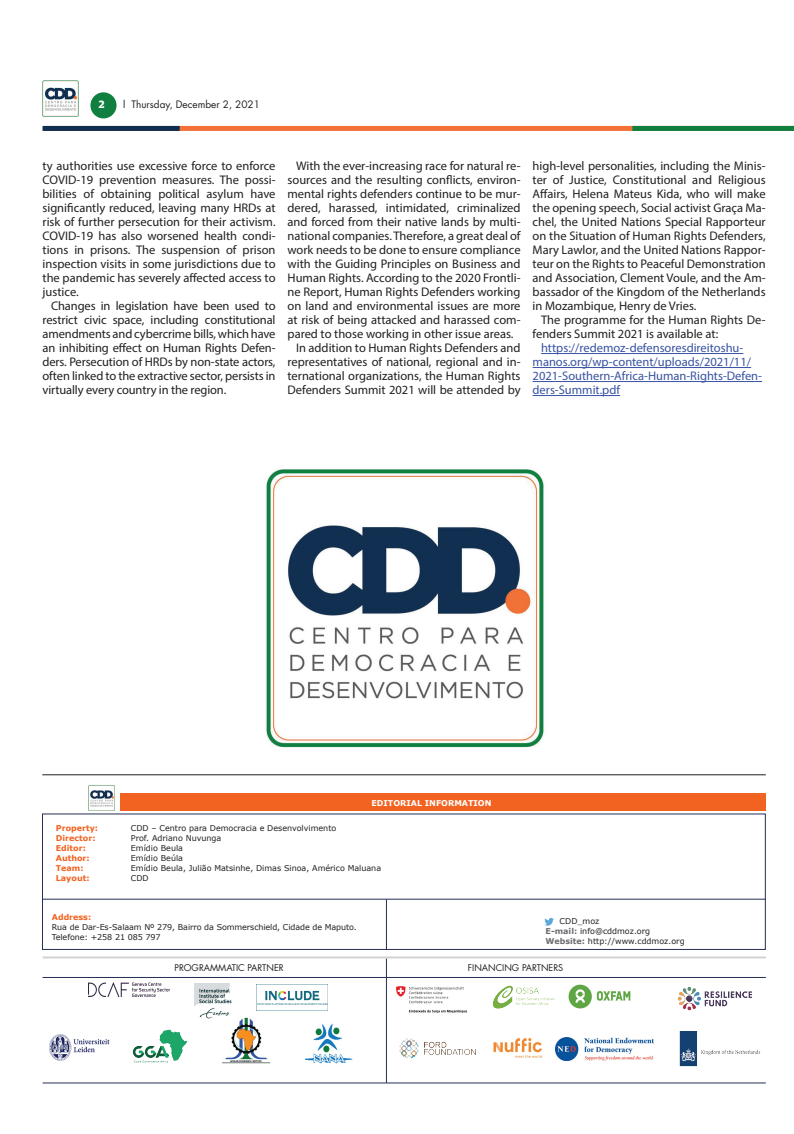
<style>
.page{position:relative;width:794px;height:1134px;background:#fff}
.page>*{position:absolute;margin:0;border:0;box-sizing:border-box;transform-origin:0 0}
.t1{font:12.5px/14px "Myriad Pro";color:#231f20;text-align:justify}
.t2{font:12.5px/14px "Myriad Pro";color:#3853a3}
.t3{font:10px "Futura LT";color:#231f20}
.t4{font:700 10px "Popular";color:#fff}
.t5{font:9px "Futura LT";color:#231f20}
.t6{font:8px/10px "Verdana";color:#231f20}
.t7{font:700 8px "Verdana";color:#f26221}
.t8{font:700 8px "Verdana";color:#fff}
.s1{font-weight:700;color:#6c6d70}
</style>
<div class="page">
<div style="left:45px;top:126px;width:749px;height:5px;background:#f37138"></div>
<div style="left:632px;top:126px;width:162px;height:5px;background:#107f40"></div>
<div style="left:43px;top:126px;width:137px;height:5px;background:#102e4f"></div>
<div style="left:90px;top:92px;width:27px;height:26px;background:#107f40;border-radius:50%"></div>
<img style="left:43px;top:81px;width:35px;height:35px">
<hr style="left:541px;top:353px;width:202px;height:1px;background:#3853a3">
<hr style="left:532px;top:367px;width:219px;height:1px;background:#3853a3">
<hr style="left:532px;top:381px;width:230px;height:1px;background:#3853a3">
<hr style="left:532px;top:395px;width:88px;height:1px;background:#3853a3">
<img style="left:266px;top:469px;width:278px;height:279px">
<div style="left:120px;top:793px;width:645px;height:18px;background:#f26221"></div>
<hr style="left:42px;top:899px;width:723px;height:1px;background:#252e53">
<hr style="left:386px;top:899px;width:1px;height:51px;background:#252e53">
<svg style="left:544px;top:917px;width:10px;height:9px"></svg>
<img style="left:89px;top:785px;width:26px;height:26px">
<hr style="left:386px;top:958px;width:1px;height:125px;background:#252e53">
<hr style="left:43px;top:956px;width:723px;height:2px;background:#d1d2d4">
<hr style="left:43px;top:977px;width:723px;height:1px;background:#252e53">
<hr style="left:43px;top:1083px;width:723px;height:1px;background:#252e53">
<img style="left:257px;top:984px;width:71px;height:26px">
<img style="left:49px;top:1035px;width:61px;height:25px">
<img style="left:88px;top:982px;width:82px;height:14px">
<img style="left:194px;top:984px;width:38px;height:35px">
<img style="left:132px;top:1029px;width:55px;height:33px">
<img style="left:221px;top:1017px;width:49px;height:47px">
<img style="left:306px;top:1023px;width:47px;height:41px">
<img style="left:397px;top:987px;width:69px;height:26px">
<img style="left:492px;top:985px;width:63px;height:24px">
<img style="left:493px;top:1038px;width:49px;height:20px">
<img style="left:555px;top:1038px;width:98px;height:23px">
<img style="left:568px;top:984px;width:62px;height:25px">
<img style="left:399px;top:1038px;width:77px;height:21px">
<img style="left:677px;top:987px;width:75px;height:24px">
<img style="left:679px;top:1031px;width:82px;height:36px">
<hr style="left:42px;top:775px;width:724px;height:1px;background:#231f20">
<p class="t4" style="left:99px;top:98px;width:7px">2</p>
<p class="t3" style="left:123px;top:98px;width:138px">l Thursday, December 2, 2021</p>
<p class="t1" style="left:43px;top:159px;width:234px">ty authorities use excessive force to enforce COVID-19 prevention measures. The possi&shy;bilities of obtaining political asylum have significantly reduced, leaving many HRDs at risk of further persecution for their activism.<br>COVID-19 has also worsened health condi&shy;tions in prisons. The suspension of prison inspection visits in some jurisdictions due to the pandemic has severely affected access to justice.</p>
<p class="t1" style="left:43px;top:299px;width:234px;text-indent:8px">Changes in legislation have been used to restrict civic space, including constitutional amendments and cybercrime bills, which have an inhibiting effect on Human Rights Defen&shy;ders. Persecution of HRDs by non-state actors, often linked to the extractive sector, persists in virtually every country in the region.</p>
<p class="t1" style="left:296px;top:159px;width:226px">With the ever-increasing race for natural re-</p>
<p class="t1" style="left:287px;top:173px;width:234px">sources and the resulting conflicts, environ-</p>
<p class="t1" style="left:287px;top:187px;width:234px">mental rights defenders continue to be mur-</p>
<p class="t1" style="left:287px;top:201px;width:234px">dered, harassed, intimidated, criminalized</p>
<p class="t1" style="left:287px;top:215px;width:234px">and forced from their native lands by multi-</p>
<p class="t1" style="left:287px;top:229px;width:234px">national companies. Therefore, a great deal of</p>
<p class="t1" style="left:287px;top:243px;width:234px">work needs to be done to ensure compliance</p>
<p class="t1" style="left:287px;top:257px;width:234px">with the Guiding Principles on Business and</p>
<p class="t1" style="left:287px;top:271px;width:234px">Human Rights. According to the 2020 Frontli-</p>
<p class="t1" style="left:287px;top:285px;width:234px">ne Report, Human Rights Defenders working</p>
<p class="t1" style="left:287px;top:299px;width:234px">on land and environmental issues are more</p>
<p class="t1" style="left:287px;top:313px;width:234px">at risk of being attacked and harassed com-</p>
<p class="t1" style="left:287px;top:327px;width:227px">pared to those working in other issue areas.</p>
<p class="t1" style="left:296px;top:341px;width:226px">In addition to Human Rights Defenders and</p>
<p class="t1" style="left:287px;top:355px;width:234px">representatives of national, regional and in-</p>
<p class="t1" style="left:287px;top:369px;width:234px">ternational organizations, the Human Rights</p>
<p class="t1" style="left:287px;top:383px;width:234px">Defenders Summit 2021 will be attended by</p>
<p class="t1" style="left:532px;top:159px;width:234px">high-level personalities, including the Minis&shy;ter of Justice, Constitutional and Religious Affairs, Helena Mateus Kida, who will make the opening speech, Social activist Graça Ma&shy;chel, the United Nations Special Rapporteur on the Situation of Human Rights Defenders, Mary Lawlor, and the United Nations Rappor&shy;teur on the Rights to Peaceful Demonstration and Association, Clement Voule, and the Am&shy;bassador of the Kingdom of the Netherlands in Mozambique, Henry de Vries.</p>
<p class="t1" style="left:532px;top:313px;width:234px;text-indent:9px">The programme for the Human Rights De&shy;fenders Summit 2021 is available at:</p>
<p class="t2" style="left:532px;top:341px;width:231px;text-indent:8px">https://redemoz-defensoresdireitoshu&shy;manos.org/wp-content/uploads/2021/11/ 2021-Southern-Africa-Human-Rights-Defen&shy;ders-Summit.pdf</p>
<p class="t8" style="left:371px;top:798px;width:121px">EDITORIAL INFORMATION</p>
<p class="t7" style="left:56px;top:823px;width:44px">Property:</p>
<p class="t6" style="left:131px;top:823px;width:207px">CDD – Centro para Democracia e Desenvolvimento</p>
<p class="t7" style="left:56px;top:833px;width:41px">Director:</p>
<p class="t6" style="left:131px;top:833px;width:92px">Prof. Adriano Nuvunga</p>
<p class="t7" style="left:56px;top:843px;width:32px">Editor:</p>
<p class="t6" style="left:131px;top:843px;width:54px">Emídio Beula</p>
<p class="t7" style="left:56px;top:853px;width:35px">Author:</p>
<p class="t6" style="left:131px;top:853px;width:54px">Emídio Beúla</p>
<p class="t7" style="left:56px;top:863px;width:29px">Team:</p>
<p class="t6" style="left:131px;top:863px;width:252px">Emídio Beula, Julião Matsinhe, Dimas Sinoa, Américo Maluana</p>
<p class="t7" style="left:56px;top:873px;width:35px">Layout:</p>
<p class="t6" style="left:131px;top:873px;width:19px">CDD</p>
<p class="t7" style="left:52px;top:911px;width:41px">Address:</p>
<p class="t6" style="left:52px;top:922px;width:306px">Rua de Dar-Es-Salaam Nº 279, Bairro da Sommerschield, Cidade de Maputo.<br>Telefone: +258 21 085 797</p>
<p class="t6" style="left:545px;top:916px;width:141px;text-indent:14px">CDD_moz<br><span class="s1">E-mail:</span> info@cddmoz.org<br><span class="s1">Website:</span> http://www.cddmoz.org</p>
<p class="t5" style="left:174px;top:962px;width:111px">PROGRAMMATIC PARTNER</p>
<p class="t5" style="left:468px;top:962px;width:97px">FINANCING PARTNERS</p>
</div>
